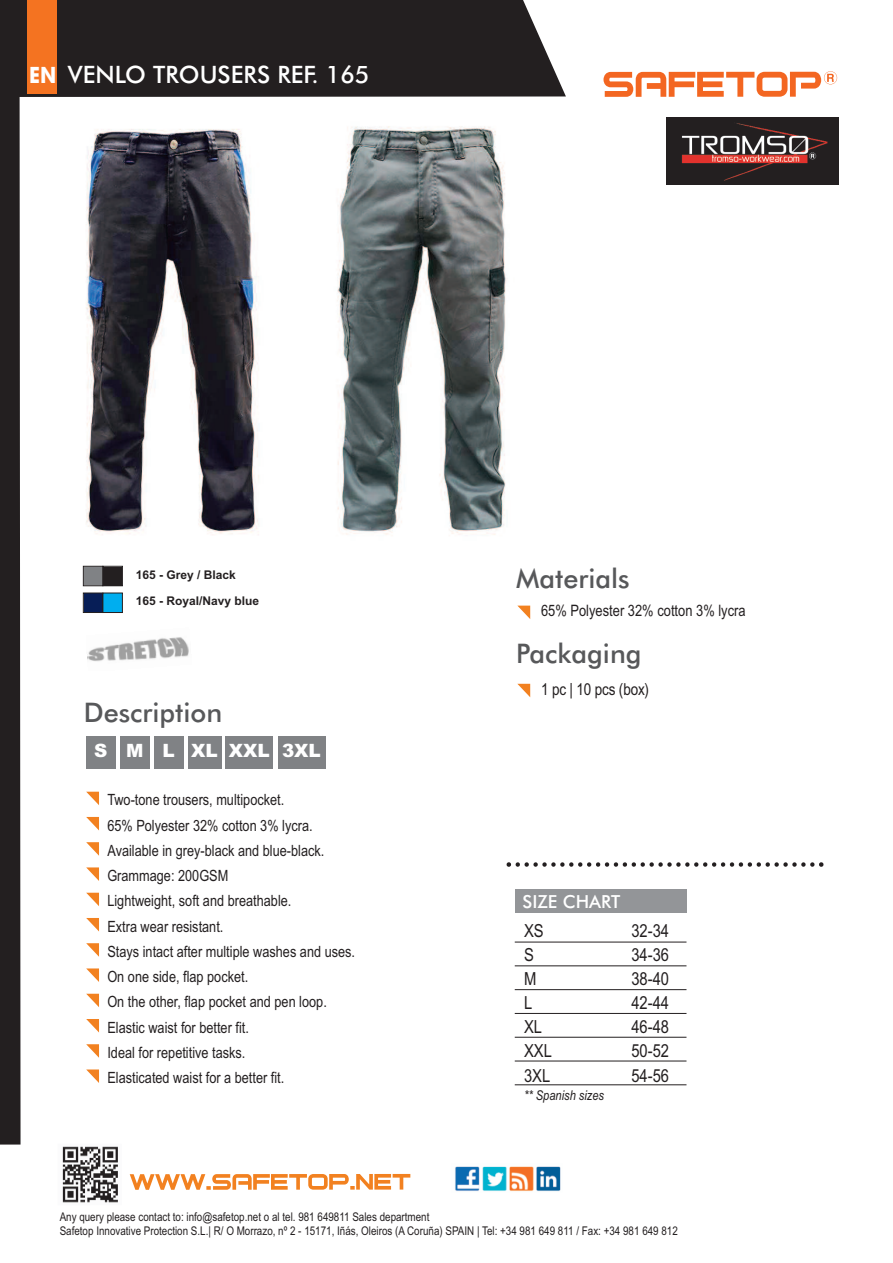
<style>
.page{position:relative;width:893px;height:1263px;background:#fff}
.page>*{position:absolute;margin:0;border:0;box-sizing:border-box;transform-origin:0 0}
.t1{font:500 27px "Futura BT";color:#57585a}
.t2{font:500 24px "Futura BT";color:#fff}
.t3{font:700 22.5px "Futura BT";color:#fff;scale:.85 1}
.t4{font:900 18.3px "Arial";color:#fff}
.t5{font:18px "Arial Narrow";color:#231f20}
.t6{font:500 18px "Futura BT";color:#fff}
.t7{font:16.5px "Arial Narrow";letter-spacing:-.01em;color:#231f20}
.t8{font:15.75px "Arial Narrow";color:#231f20}
.t9{font:15.6px/25.2px "Arial Narrow";color:#231f20}
.t10{font:italic 13.5px "Arial Narrow";color:#231f20}
.t11{font:12px/14.2px "Arial Narrow";color:#231f20}
.t12{font:700 12px "Arial";color:#231f20}
</style>
<div class="page">
<img style="left:86px;top:129px;width:173px;height:406px">
<img style="left:337px;top:126px;width:170px;height:409px">
<div style="left:515px;top:890px;width:171px;height:23px;background:#939598"></div>
<div style="left:21px;top:0;width:545px;height:97px;background:#231f20"></div>
<svg style="left:86px;top:792px;width:13px;height:13px"></svg>
<svg style="left:86px;top:817px;width:13px;height:13px"></svg>
<svg style="left:86px;top:842px;width:13px;height:14px"></svg>
<svg style="left:86px;top:867px;width:13px;height:14px"></svg>
<svg style="left:86px;top:893px;width:13px;height:13px"></svg>
<svg style="left:86px;top:918px;width:13px;height:13px"></svg>
<svg style="left:86px;top:943px;width:13px;height:14px"></svg>
<svg style="left:86px;top:968px;width:13px;height:14px"></svg>
<svg style="left:86px;top:994px;width:13px;height:13px"></svg>
<svg style="left:86px;top:1069px;width:13px;height:14px"></svg>
<svg style="left:86px;top:1044px;width:13px;height:14px"></svg>
<svg style="left:86px;top:1019px;width:13px;height:13px"></svg>
<svg style="left:130px;top:1174px;width:280px;height:16px"></svg>
<img style="left:62px;top:1146px;width:56px;height:57px">
<svg style="left:603px;top:71px;width:234px;height:26px"></svg>
<img style="left:455px;top:1166px;width:106px;height:25px">
<svg style="left:518px;top:606px;width:12px;height:13px"></svg>
<svg style="left:517px;top:684px;width:13px;height:13px"></svg>
<div style="left:0;top:0;width:21px;height:1144px;background:#231f20"></div>
<img style="left:87px;top:637px;width:102px;height:25px">
<img style="left:666px;top:118px;width:173px;height:66px">
<div style="left:86px;top:736px;width:30px;height:32px;background:#808285"></div>
<div style="left:120px;top:736px;width:29px;height:32px;background:#808285"></div>
<div style="left:154px;top:736px;width:29px;height:32px;background:#808285"></div>
<div style="left:188px;top:736px;width:33px;height:32px;background:#808285"></div>
<div style="left:225px;top:736px;width:48px;height:32px;background:#808285"></div>
<div style="left:278px;top:736px;width:47px;height:32px;background:#808285"></div>
<div style="left:84px;top:567px;width:18px;height:18px;background:#808285"></div>
<div style="left:83px;top:566px;width:20px;height:20px;border:1px solid #231f20"></div>
<div style="left:103px;top:567px;width:19px;height:18px;background:#231f20"></div>
<div style="left:103px;top:566px;width:20px;height:20px;border:1px solid #231f20"></div>
<div style="left:84px;top:593px;width:18px;height:19px;background:#071e57"></div>
<div style="left:83px;top:593px;width:20px;height:20px;border:1px solid #231f20"></div>
<div style="left:103px;top:593px;width:19px;height:19px;background:#00aeef"></div>
<div style="left:103px;top:593px;width:20px;height:20px;border:1px solid #231f20"></div>
<svg style="left:507px;top:862px;width:316px;height:5px"></svg>
<hr style="left:515px;top:942px;width:171px;height:1px;background:#231f20">
<hr style="left:515px;top:965px;width:171px;height:1px;background:#231f20">
<hr style="left:515px;top:989px;width:171px;height:1px;background:#231f20">
<hr style="left:515px;top:1013px;width:171px;height:1px;background:#231f20">
<hr style="left:515px;top:1037px;width:171px;height:1px;background:#231f20">
<hr style="left:515px;top:1061px;width:171px;height:1px;background:#231f20">
<hr style="left:515px;top:1084px;width:171px;height:1px;background:#231f20">
<div style="left:27px;top:0;width:30px;height:94px;background:#f47321"></div>
<h3 class="t3" style="left:29px;top:62px;width:33px">EN</h3>
<h2 class="t2" style="left:68px;top:61px;width:303px">VENLO TROUSERS REF. 165</h2>
<p class="t12" style="left:136px;top:567px;width:102px">165 - Grey / Black</p>
<p class="t12" style="left:136px;top:594px;width:125px">165 - Royal/Navy blue</p>
<h1 class="t1" style="left:84px;top:697px;width:140px">Description</h1>
<p class="t4" style="left:94px;top:740px;width:228px">S M L XL XXL 3XL</p>
<p class="t9" style="left:107px;top:787px;width:249px">Two-tone trousers, multipocket.<br>65% Polyester 32% cotton 3% lycra.<br>Available in grey-black and blue-black.<br>Grammage: 200GSM<br>Lightweight, soft and breathable.<br>Extra wear resistant.<br>Stays intact after multiple washes and uses.<br>On one side, flap pocket.<br>On the other, flap pocket and pen loop.<br>Elastic waist for better fit.<br>Ideal for repetitive tasks.<br>Elasticated waist for a better fit.</p>
<h1 class="t1" style="left:516px;top:563px;width:115px">Materials</h1>
<p class="t8" style="left:541px;top:602px;width:206px">65% Polyester 32% cotton 3% lycra</p>
<h1 class="t1" style="left:516px;top:638px;width:127px">Packaging</h1>
<p class="t7" style="left:541px;top:680px;width:110px">1 pc | 10 pcs (box)</p>
<p class="t6" style="left:522px;top:891px;width:99px">SIZE CHART</p>
<p class="t5" style="left:524px;top:921px;width:21px">XS</p>
<p class="t5" style="left:631px;top:921px;width:39px">32-34</p>
<p class="t5" style="left:524px;top:945px;width:11px">S</p>
<p class="t5" style="left:631px;top:945px;width:39px">34-36</p>
<p class="t5" style="left:524px;top:969px;width:14px">M</p>
<p class="t5" style="left:631px;top:969px;width:39px">38-40</p>
<p class="t5" style="left:524px;top:993px;width:10px">L</p>
<p class="t5" style="left:631px;top:993px;width:39px">42-44</p>
<p class="t5" style="left:524px;top:1017px;width:20px">XL</p>
<p class="t5" style="left:631px;top:1017px;width:39px">46-48</p>
<p class="t5" style="left:524px;top:1041px;width:29px">XXL</p>
<p class="t5" style="left:631px;top:1041px;width:39px">50-52</p>
<p class="t5" style="left:524px;top:1065px;width:28px">3XL</p>
<p class="t5" style="left:631px;top:1065px;width:39px">54-56</p>
<p class="t10" style="left:524px;top:1088px;width:81px">** Spanish sizes</p>
<p class="t11" style="left:60px;top:1209px;width:620px">Any query please contact to: info@safetop.net o al tel. 981 649811 Sales department<br>Safetop Innovative Protection S.L.| R/ O Morrazo, nº 2 - 15171, Iñás, Oleiros (A Coruña) SPAIN | Tel: +34 981 649 811 / Fax: +34 981 649 812</p>
</div>
